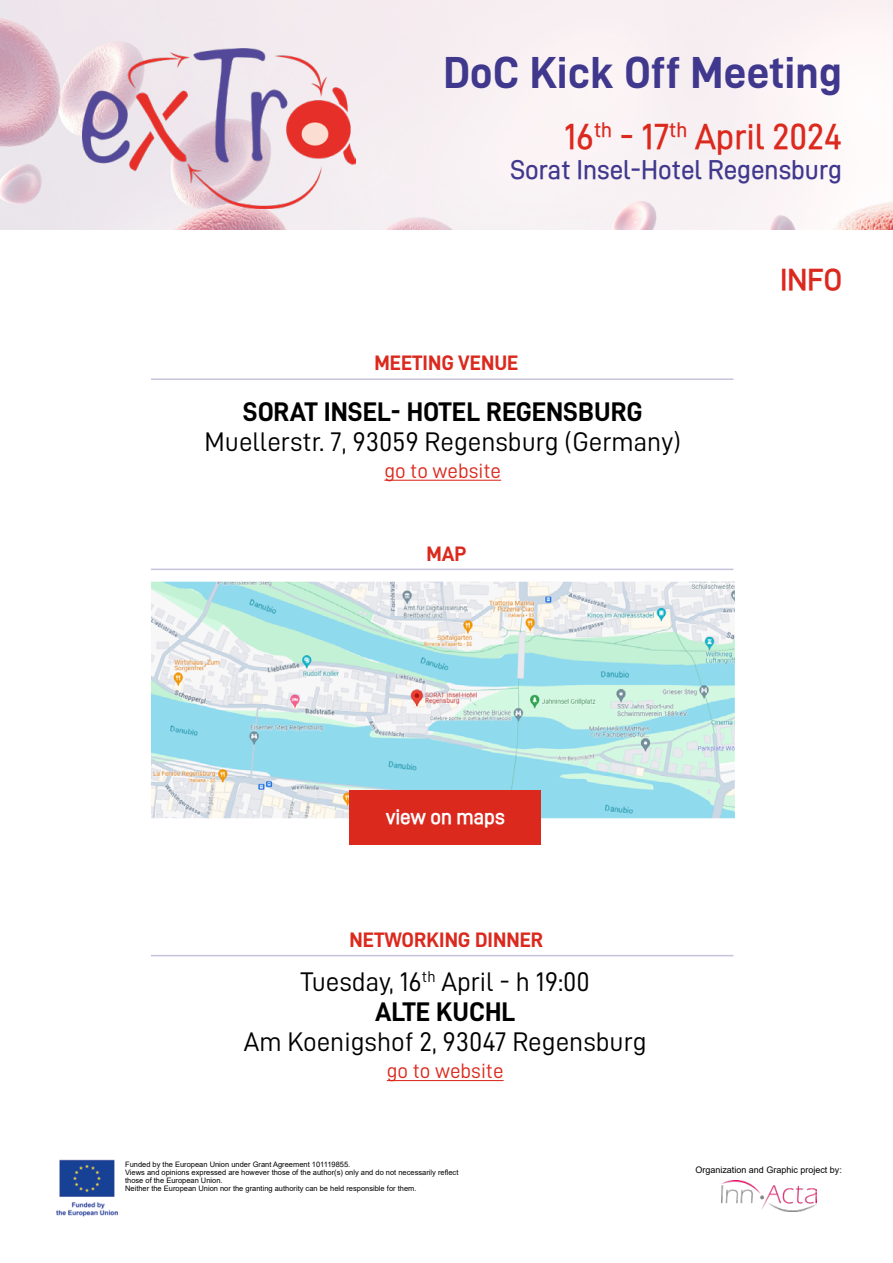
<style>
.page{position:relative;width:893px;height:1263px;background:#fff}
.page>*{position:absolute;margin:0;border:0;box-sizing:border-box;transform-origin:0 0}
.t1{font:45px "D DIN PRO Bold";color:#3f388d}
.t2{font:36px "D DIN PRO Medium";color:#db291e}
.t3{font:700 30px "D DIN PRO Semi";color:#db291e}
.t4{font:27px "D DIN PRO Regular";color:#000}
.t5{font:27px "D DIN PRO Bold";color:#000}
.t6{font:27px "D DIN PRO Medium";color:#3f388d}
.t7{font:21px "D DIN PRO Bold";color:#db291e}
.t8{font:21px "D DIN PRO Regular";color:#db291e}
.t9{font:700 21px "D DIN PRO Semi";color:#fff}
.t10{font:9px "Arial";color:#000}
.t11{font:7.5px/7.8px "Arial";color:#000}
</style>
<div class="page">
<img style="left:0;top:0;width:893px;height:230px">
<img style="left:82px;top:49px;width:274px;height:159px">
<img style="left:56px;top:1159px;width:62px;height:58px">
<img style="left:721px;top:1181px;width:95px;height:31px">
<hr style="left:151px;top:378px;width:582px;height:2px;background:#3f388d">
<hr style="left:151px;top:569px;width:582px;height:1px;background:#3f388d">
<hr style="left:151px;top:955px;width:582px;height:1px;background:#3f388d">
<img style="left:151px;top:582px;width:584px;height:236px">
<hr style="left:387px;top:1080px;width:117px;height:1px;background:#db291e">
<hr style="left:384px;top:480px;width:117px;height:1px;background:#db291e">
<div style="left:349px;top:791px;width:192px;height:54px;background:#db291e"></div>
<h1 class="t1" style="left:444px;top:47px;width:400px">DoC Kick Off Meeting</h1>
<h2 class="t2" style="left:564px;top:117px;width:279px">16<sup>th</sup> - 17<sup>th</sup> April 2024</h2>
<h3 class="t6" style="left:510px;top:155px;width:333px">Sorat Insel-Hotel Regensburg</h3>
<h3 class="t7" style="left:374px;top:351px;width:145px">MEETING VENUE</h3>
<h3 class="t5" style="left:243px;top:397px;width:401px">SORAT INSEL- HOTEL REGENSBURG</h3>
<h3 class="t4" style="left:205px;top:427px;width:478px">Muellerstr. 7, 93059 Regensburg (Germany)</h3>
<h3 class="t8" style="left:384px;top:459px;width:118px">go to website</h3>
<h3 class="t7" style="left:426px;top:542px;width:42px">MAP</h3>
<h3 class="t3" style="left:780px;top:262px;width:63px">INFO</h3>
<h3 class="t9" style="left:386px;top:805px;width:120px">view on maps</h3>
<h3 class="t7" style="left:349px;top:928px;width:195px">NETWORKING DINNER</h3>
<h3 class="t4" style="left:301px;top:967px;width:291px">Tuesday, 16<sup>th</sup> April - h 19:00</h3>
<h3 class="t5" style="left:375px;top:997px;width:142px">ALTE KUCHL</h3>
<h3 class="t4" style="left:244px;top:1027px;width:404px">Am Koenigshof 2, 93047 Regensburg</h3>
<h3 class="t8" style="left:387px;top:1060px;width:118px">go to website</h3>
<p class="t11" style="left:125px;top:1161px;width:335px">Funded by the European Union under Grant Agreement 101119855.<br>Views and opinions expressed are however those of the author(s) only and do not necessarily reflect those of the European Union.<br>Neither the European Union nor the granting authority can be held responsible for them.</p>
<p class="t10" style="left:695px;top:1164px;width:148px">Organization and Graphic project by:</p>
</div>
